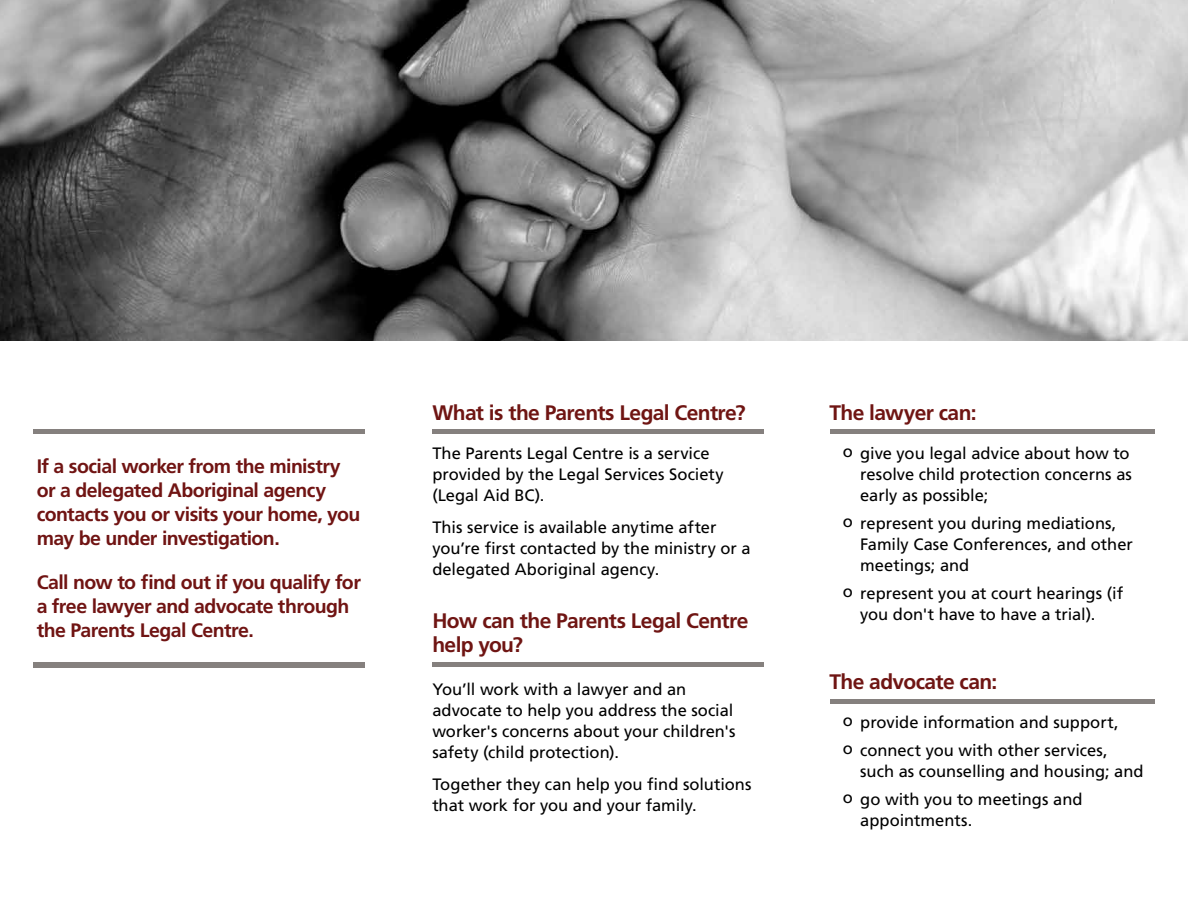
<style>
.page{position:relative;width:1188px;height:918px;background:#fff}
.page>*{position:absolute;margin:0;border:0;box-sizing:border-box;transform-origin:0 0}
.t1{font:700 21px/24px "Frutiger LT Std";letter-spacing:-.03em;color:#6f1513}
.t2{font:700 19.5px/24px "Frutiger LT Std";letter-spacing:-.03em;color:#701413}
.t3{font:16.5px/21px "Frutiger LT Std";color:#000}
</style>
<div class="page">
<img style="left:0;top:0;width:1188px;height:341px">
<hr style="left:34px;top:430px;width:331px;height:4px;background:#85807e">
<hr style="left:432px;top:430px;width:331px;height:4px;background:#85807e">
<hr style="left:830px;top:430px;width:325px;height:4px;background:#85807e">
<hr style="left:830px;top:699px;width:325px;height:4px;background:#85807e">
<hr style="left:432px;top:663px;width:331px;height:4px;background:#85807e">
<div style="left:34px;top:663px;width:331px;height:5px;background:#85807e"></div>
<p class="t2" style="left:37px;top:455px;width:325px">If a social worker from the ministry or a delegated Aboriginal agency contacts you or visits your home, you may be under investigation.</p>
<p class="t2" style="left:37px;top:571px;width:326px">Call now to find out if you qualify for a free lawyer and advocate through the Parents Legal Centre.</p>
<p class="t1" style="left:432px;top:401px;width:315px">What is the Parents Legal Centre?</p>
<p class="t3" style="left:432px;top:443px;width:293px">The Parents Legal Centre is a service provided by the Legal Services Society (Legal Aid BC).</p>
<p class="t3" style="left:432px;top:517px;width:320px">This service is available anytime after you’re first contacted by the ministry or a delegated Aboriginal agency.</p>
<p class="t1" style="left:432px;top:609px;width:318px">How can the Parents Legal Centre help you?</p>
<p class="t3" style="left:432px;top:679px;width:305px">You’ll work with a lawyer and an advocate to help you address the social worker's concerns about your children's safety (child protection).</p>
<p class="t3" style="left:432px;top:773px;width:321px">Together they can help you find solutions that work for you and your family.</p>
<p class="t1" style="left:829px;top:401px;width:149px">The lawyer can:</p>
<p class="t3" style="left:860px;top:443px;width:273px;text-indent:-17px">o give you legal advice about how to resolve child protection concerns as early as possible;</p>
<p class="t3" style="left:860px;top:513px;width:274px;text-indent:-17px">o represent you during mediations,<br>Family Case Conferences, and other meetings; and</p>
<p class="t3" style="left:860px;top:583px;width:264px;text-indent:-17px">o represent you at court hearings (if you don't have to have a trial).</p>
<p class="t1" style="left:829px;top:670px;width:170px">The advocate can:</p>
<p class="t3" style="left:843px;top:709px;width:277px;line-height:27.8px">o provide information and support, o connect you with other services,</p>
<p class="t3" style="left:843px;top:758px;width:302px;line-height:27.8px;text-indent:17px">such as counselling and housing; and o go with you to meetings and</p>
<p class="t3" style="left:860px;top:810px;width:114px">appointments.</p>
</div>
